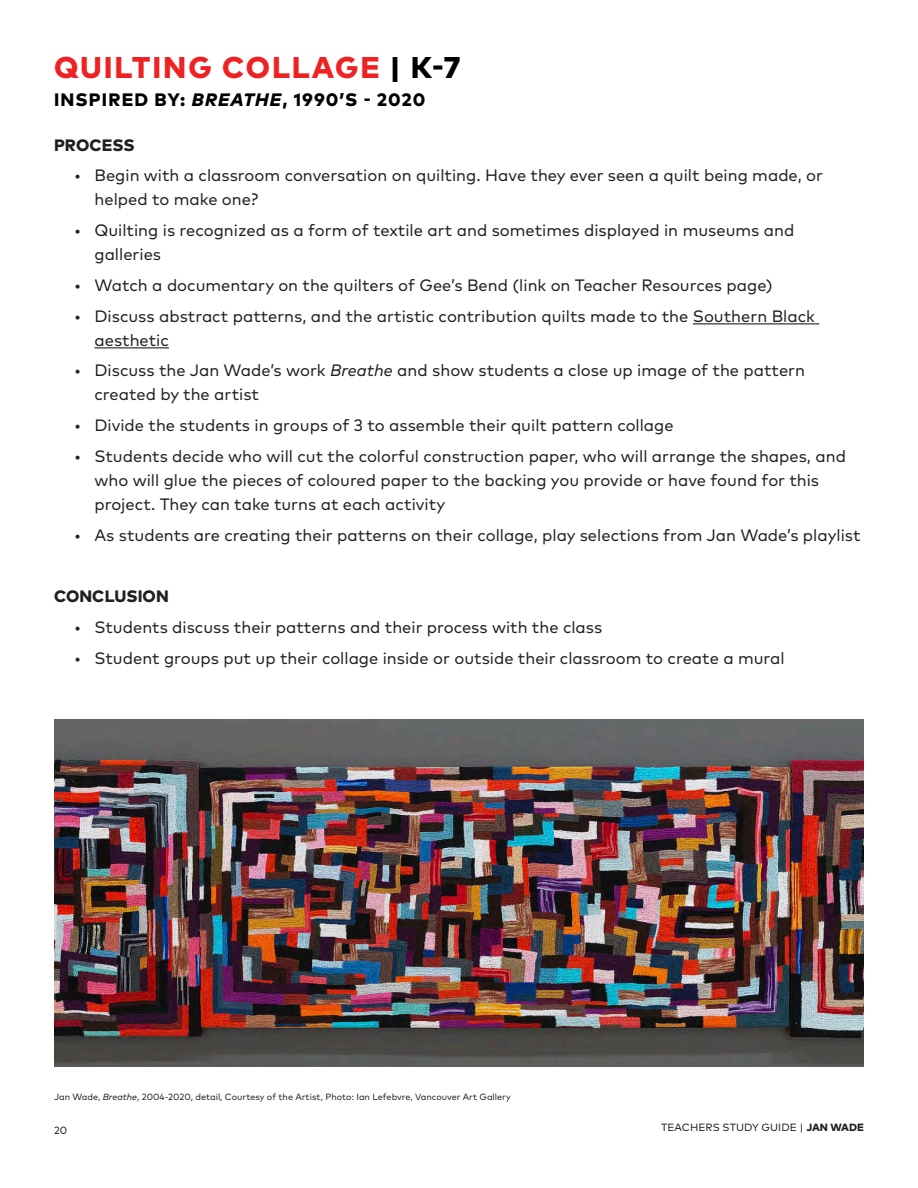
<style>
.page{position:relative;width:918px;height:1188px;background:#fff}
.page>*{position:absolute;margin:0;border:0;box-sizing:border-box;transform-origin:0 0}
.Heading_1{font:800 30px "Mark Pro";letter-spacing:.065em;color:#ee2123}
.Heading_1-2{font:800 18px "Mark Pro";letter-spacing:.065em;color:#000}
.t1{font:16.5px/24px "Mark Pro";color:#231f20}
.t2{font:800 16.5px "Mark Pro";letter-spacing:.005em;color:#231f20}
.t3{font:10.5px "Mark Pro";letter-spacing:.005em;color:#231f20}
.t4{font:9px "Mark Pro";color:#231f20}
.s1{color:#000}
.s2{font-style:italic}
.s3{font-weight:800}
</style>
<div class="page">
<img style="left:54px;top:719px;width:810px;height:347px">
<hr style="left:693px;top:323px;width:126px;height:1px;background:#231f20">
<hr style="left:94px;top:347px;width:75px;height:1px;background:#231f20">
<p class="Heading_1" style="left:54px;top:44px;width:408px">QUILTING COLLAGE <span class="s1">| K-7</span></p>
<p class="Heading_1-2" style="left:54px;top:86px;width:373px">INSPIRED BY: <span class="s2">BREATHE</span>, 1990’S - 2020</p>
<p class="t2" style="left:54px;top:132px;width:82px">PROCESS</p>
<p class="t1" style="left:94px;top:162px;width:730px;text-indent:-20px">• Begin with a classroom conversation on quilting. Have they ever seen a quilt being made, or helped to make one?</p>
<p class="t1" style="left:94px;top:217px;width:701px;text-indent:-20px">• Quilting is recognized as a form of textile art and sometimes displayed in museums and galleries</p>
<p class="t1" style="left:74px;top:272px;width:700px">• Watch a documentary on the quilters of Gee’s Bend (link on Teacher Resources page)</p>
<p class="t1" style="left:94px;top:303px;width:722px;text-indent:-20px">• Discuss abstract patterns, and the artistic contribution quilts made to the Southern Black aesthetic</p>
<p class="t1" style="left:94px;top:357px;width:712px;text-indent:-20px">• Discuss the Jan Wade’s work <span class="s2">Breathe</span> and show students a close up image of the pattern created by the artist</p>
<p class="t1" style="left:74px;top:412px;width:601px">• Divide the students in groups of 3 to assemble their quilt pattern collage</p>
<p class="t1" style="left:94px;top:443px;width:753px;text-indent:-20px">• Students decide who will cut the colorful construction paper, who will arrange the shapes, and who will glue the pieces of coloured paper to the backing you provide or have found for this project. They can take turns at each activity</p>
<p class="t1" style="left:74px;top:522px;width:788px">• As students are creating their patterns on their collage, play selections from Jan Wade’s playlist</p>
<p class="t2" style="left:54px;top:584px;width:116px">CONCLUSION</p>
<p class="t1" style="left:74px;top:614px;width:530px">• Students discuss their patterns and their process with the class</p>
<p class="t1" style="left:74px;top:645px;width:712px">• Student groups put up their collage inside or outside their classroom to create a mural</p>
<p class="t4" style="left:54px;top:1090px;width:459px">Jan Wade, <span class="s2">Breathe</span>, 2004-2020, detail, Courtesy of the Artist, Photo: Ian Lefebvre, Vancouver Art Gallery</p>
<p class="t3" style="left:54px;top:1123px;width:15px">20</p>
<p class="t3" style="left:661px;top:1120px;width:204px">TEACHERS STUDY GUIDE | <span class="s3">JAN WADE</span></p>
</div>
